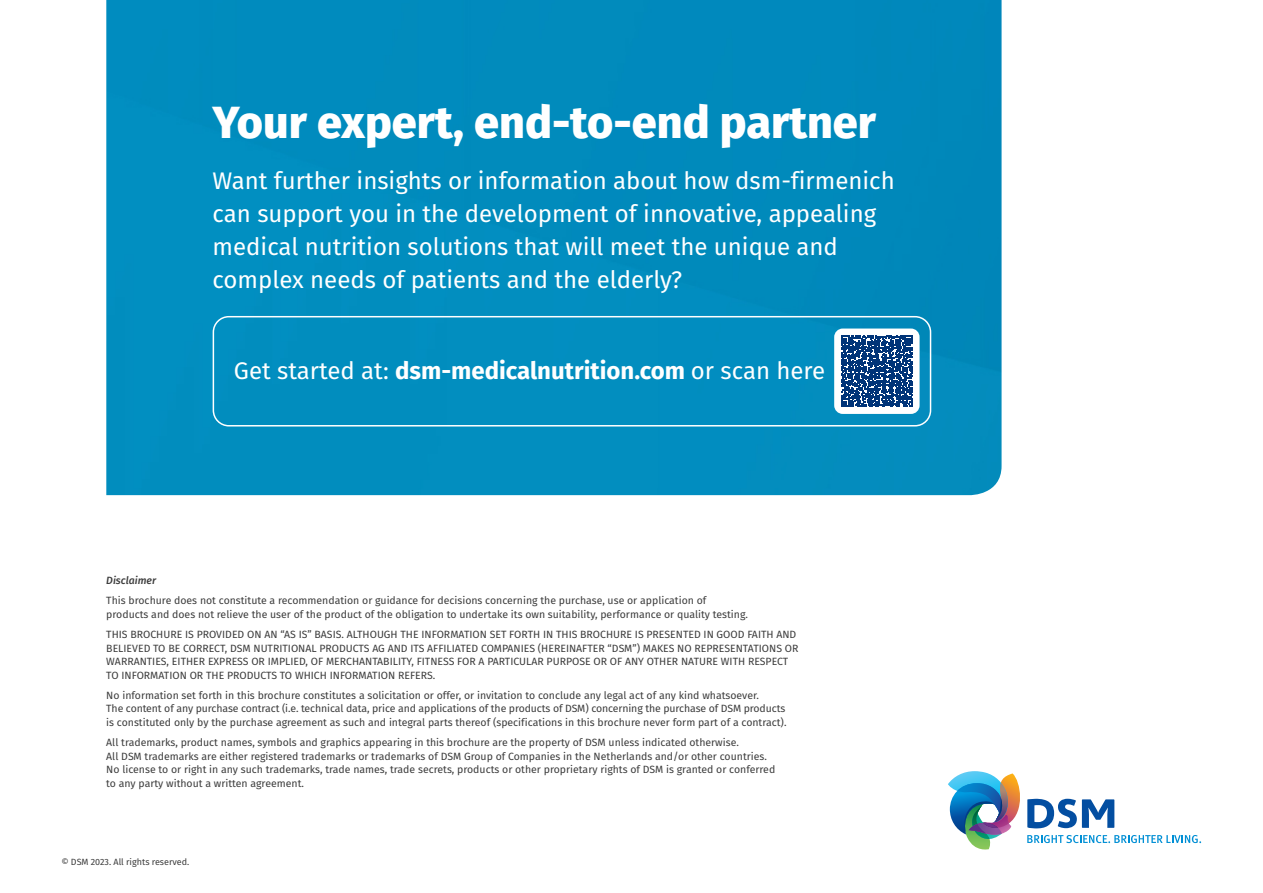
<style>
.page{position:relative;width:1263px;height:893px;background:#fff}
.page>*{position:absolute;margin:0;border:0;box-sizing:border-box;transform-origin:0 0}
.t1{font:800 45px "Fira Sans";color:#fff}
.t2{font:24px/33px "Fira Sans";color:#fff}
.t3{font:700 24px "Fira Sans";color:#fff}
.t4{font:10.5px/13.5px "Fira Sans";color:#3c3c3c}
.t5{font:italic 500 10.5px "Fira Sans";color:#3c3c3c}
.t6{font:9px "Fira Sans";color:#3c3c3c}
.s1{font-weight:400}
</style>
<div class="page">
<svg style="left:948px;top:771px;width:253px;height:79px"></svg>
<div style="left:106px;top:0;width:895px;height:495px;background:#018cbe"></div>
<div style="left:213px;top:316px;width:718px;height:110px;border:2px solid #fff;border-radius:15px"></div>
<div style="left:834px;top:329px;width:85px;height:85px;background:#fff;border-radius:9px"></div>
<svg style="left:841px;top:335px;width:72px;height:72px"></svg>
<h1 class="t1" style="left:213px;top:83px;width:665px">Your expert, end-to-end partner</h1>
<h2 class="t2" style="left:213px;top:163px;width:684px">Want further insights or information about how dsm-firmenich can support you in the development of innovative, appealing medical nutrition solutions that will meet the unique and complex needs of patients and the elderly?</h2>
<h2 class="t3" style="left:234px;top:351px;width:593px"><span class="s1">Get started at:</span> dsm-medicalnutrition.com <span class="s1">or scan here</span></h2>
<p class="t5" style="left:106px;top:572px;width:51px">Disclaimer</p>
<p class="t4" style="left:106px;top:594px;width:643px">This brochure does not constitute a recommendation or guidance for decisions concerning the purchase, use or application of products and does not relieve the user of the product of the obligation to undertake its own suitability, performance or quality testing.</p>
<p class="t4" style="left:106px;top:627px;width:694px">THIS BROCHURE IS PROVIDED ON AN “AS IS” BASIS. ALTHOUGH THE INFORMATION SET FORTH IN THIS BROCHURE IS PRESENTED IN GOOD FAITH AND BELIEVED TO BE CORRECT, DSM NUTRITIONAL PRODUCTS AG AND ITS AFFILIATED COMPANIES (HEREINAFTER “DSM”) MAKES NO REPRESENTATIONS OR WARRANTIES, EITHER EXPRESS OR IMPLIED, OF MERCHANTABILITY, FITNESS FOR A PARTICULAR PURPOSE OR OF ANY OTHER NATURE WITH RESPECT TO INFORMATION OR THE PRODUCTS TO WHICH INFORMATION REFERS.</p>
<p class="t4" style="left:106px;top:688px;width:682px">No information set forth in this brochure constitutes a solicitation or offer, or invitation to conclude any legal act of any kind whatsoever.<br>The content of any purchase contract (i.e. technical data, price and applications of the products of DSM) concerning the purchase of DSM products is constituted only by the purchase agreement as such and integral parts thereof (specifications in this brochure never form part of a contract).</p>
<p class="t4" style="left:106px;top:735px;width:670px">All trademarks, product names, symbols and graphics appearing in this brochure are the property of DSM unless indicated otherwise.<br>All DSM trademarks are either registered trademarks or trademarks of DSM Group of Companies in the Netherlands and/or other countries.<br>No license to or right in any such trademarks, trade names, trade secrets, products or other proprietary rights of DSM is granted or conferred to any party without a written agreement.</p>
<p class="t6" style="left:61px;top:855px;width:129px">© DSM 2023. All rights reserved.</p>
</div>
